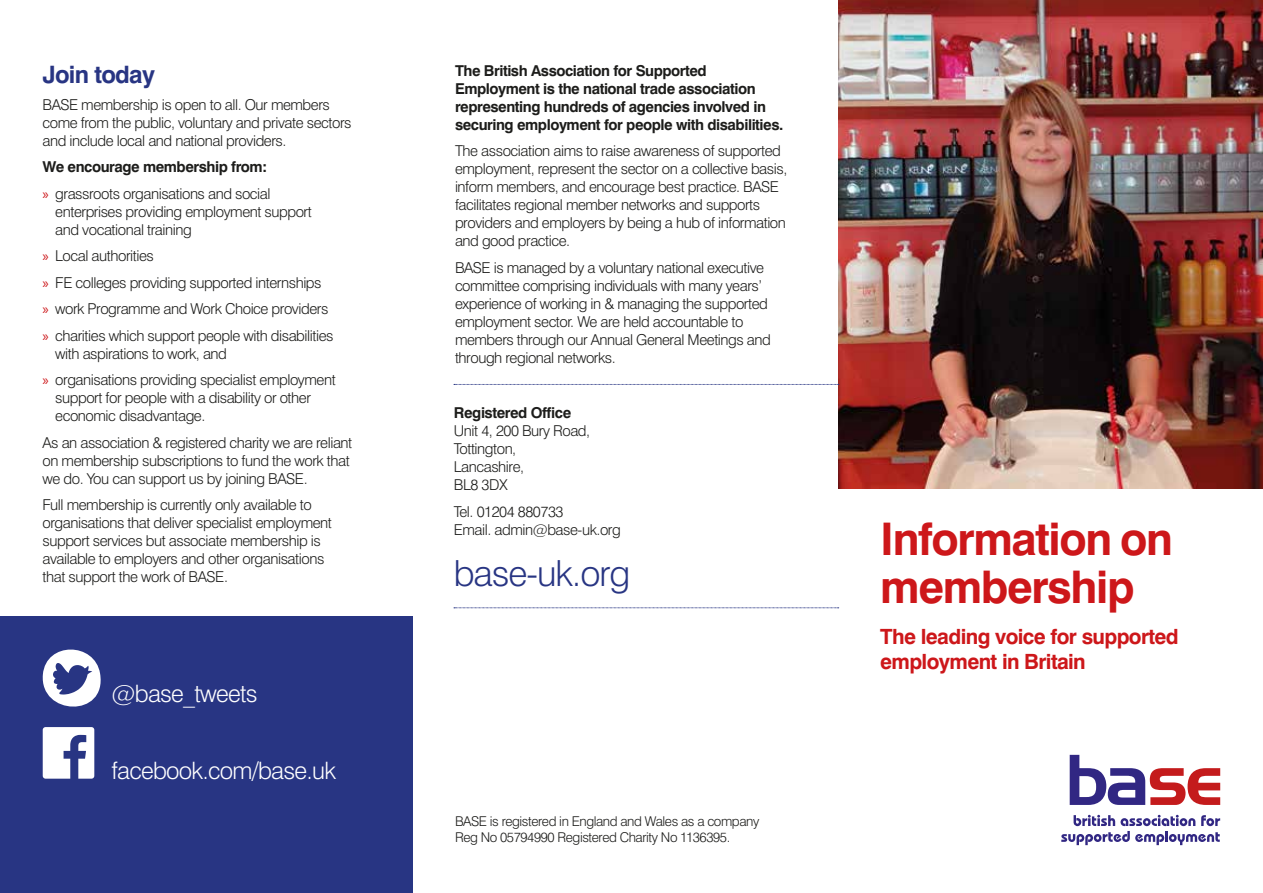
<style>
.page{position:relative;width:1263px;height:893px;background:#fff}
.page>*{position:absolute;margin:0;border:0;box-sizing:border-box;transform-origin:0 0}
.t1{font:700 45px/48px "Swiss 721 BT";letter-spacing:-.03em;color:#cd171a}
.t2{font:300 36px "Swiss 721 BT";letter-spacing:-.03em;color:#283583}
.t3{font:300 24px "Swiss 721 BT";letter-spacing:-.03em;color:#fff}
.t4{font:700 24px "Swiss 721 BT";letter-spacing:-.03em;color:#283583}
.t5{font:700 21px/25.2px "Swiss 721 BT";letter-spacing:-.03em;color:#cd171a}
.t6{font:300 15px/18px "Swiss 721 BT";letter-spacing:-.03em;color:#1d1d1b}
.t7{font:700 15px/18px "Swiss 721 BT";letter-spacing:-.03em;color:#1d1d1b}
.t8{font:300 13.5px/16.2px "Swiss 721 BT";letter-spacing:-.03em;color:#1d1d1b}
.s1{font-weight:700}
.s2{font-family:"Myriad Pro";font-weight:400;color:#cd171a}
</style>
<div class="page">
<img style="left:838px;top:0;width:425px;height:489px">
<svg style="left:1061px;top:815px;width:159px;height:30px"></svg>
<svg style="left:1070px;top:755px;width:150px;height:50px"></svg>
<svg style="left:454px;top:607px;width:385px;height:1px"></svg>
<svg style="left:454px;top:384px;width:385px;height:1px"></svg>
<div style="left:0;top:617px;width:412px;height:276px;background:#283583"></div>
<svg style="left:42px;top:649px;width:59px;height:58px"></svg>
<svg style="left:43px;top:727px;width:51px;height:52px"></svg>
<h3 class="t4" style="left:43px;top:60px;width:114px">Join today</h3>
<p class="t6" style="left:43px;top:95px;width:310px">BASE membership is open to all. Our members come from the public, voluntary and private sectors and include local and national providers.</p>
<p class="t6" style="left:43px;top:153px;width:230px;line-height:26.5px"><span class="s1">We encourage membership from: </span><span class="s2">»</span> grassroots organisations and social</p>
<p class="t6" style="left:55px;top:202px;width:258px">enterprises providing employment support and vocational training</p>
<p class="t6" style="left:43px;top:242px;width:292px;line-height:26.5px"><span class="s2">»</span> Local authorities<br><span class="s2">»</span> FE colleges providing supported internships<br><span class="s2">»</span> work Programme and Work Choice providers <span class="s2">»</span> charities which support people with disabilities</p>
<p class="t6" style="left:43px;top:340px;width:295px;line-height:26.5px;text-indent:13px">with aspirations to work, and<br><span class="s2">»</span> organisations providing specialist employment</p>
<p class="t6" style="left:55px;top:389px;width:257px">support for people with a disability or other economic disadvantage.</p>
<p class="t6" style="left:43px;top:433px;width:311px">As an association &amp; registered charity we are reliant on membership subscriptions to fund the work that we do. You can support us by joining BASE.</p>
<p class="t6" style="left:43px;top:496px;width:291px">Full membership is currently only available to organisations that deliver specialist employment support services but associate membership is available to employers and other organisations that support the work of BASE.</p>
<h3 class="t3" style="left:112px;top:679px;width:148px">@base_tweets</h3>
<h3 class="t3" style="left:112px;top:755px;width:226px">facebook.com/base.uk</h3>
<p class="t7" style="left:455px;top:61px;width:330px">The British Association for Supported Employment is the national trade association representing hundreds of agencies involved in securing employment for people with disabilities.</p>
<p class="t6" style="left:455px;top:142px;width:334px">The association aims to raise awareness of supported employment, represent the sector on a collective basis, inform members, and encourage best practice. BASE facilitates regional member networks and supports providers and employers by being a hub of information and good practice.</p>
<p class="t6" style="left:455px;top:258px;width:317px">BASE is managed by a voluntary national executive committee comprising individuals with many years’ experience of working in &amp; managing the supported employment sector. We are held accountable to members through our Annual General Meetings and through regional networks.</p>
<p class="t7" style="left:454px;top:404px;width:119px">Registered Office</p>
<p class="t6" style="left:454px;top:422px;width:138px">Unit 4, 200 Bury Road,<br>Tottington,<br>Lancashire,<br>BL8 3DX</p>
<p class="t6" style="left:454px;top:502px;width:168px">Tel. 01204 880733<br>Email. admin@base-uk.org</p>
<h2 class="t2" style="left:454px;top:551px;width:178px">base-uk.org</h2>
<p class="t8" style="left:455px;top:813px;width:306px">BASE is registered in England and Wales as a company<br>Reg No 05794990 Registered Charity No 1136395.</p>
<h1 class="t1" style="left:880px;top:514px;width:294px">Information on membership</h1>
<h3 class="t5" style="left:880px;top:623px;width:300px">The leading voice for supported employment in Britain</h3>
</div>
